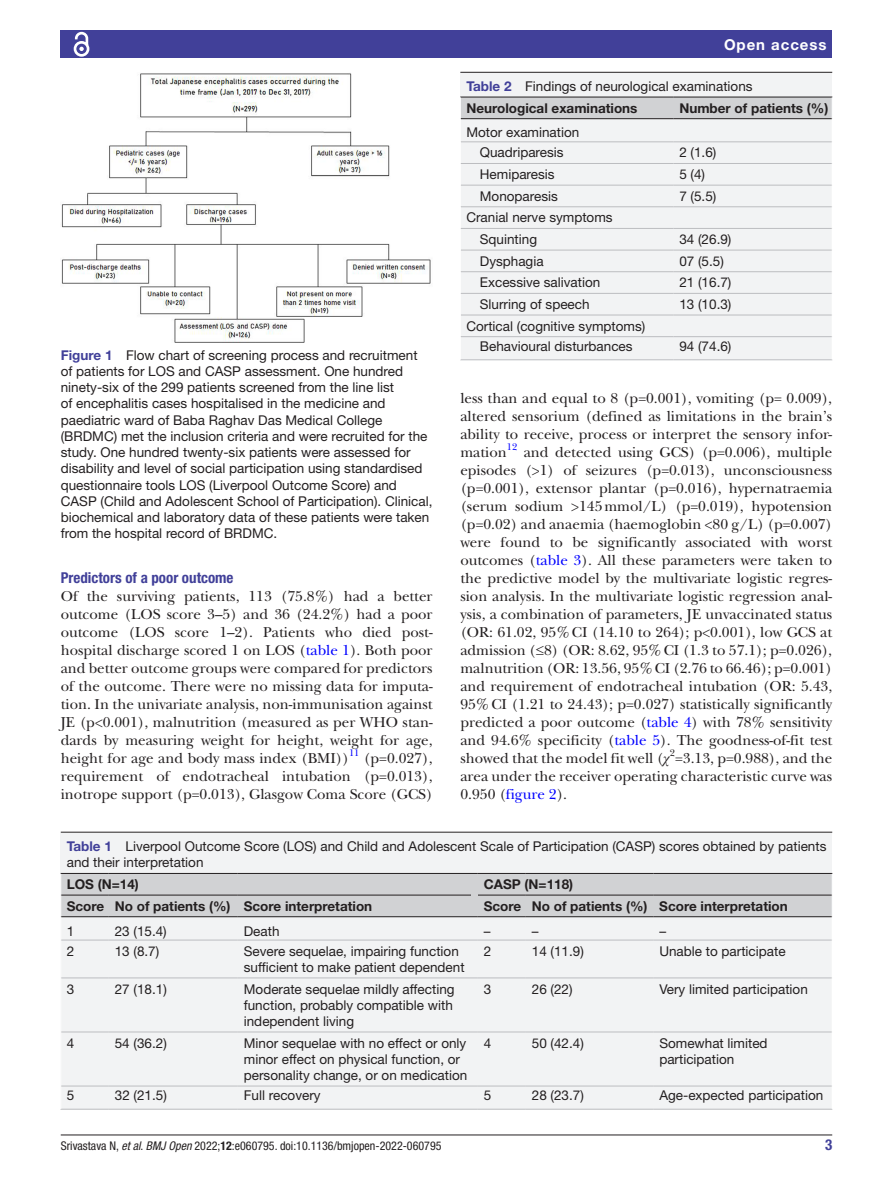
<style>
.page{position:relative;width:893px;height:1191px;background:#fff}
.page>*{position:absolute;margin:0;border:0;box-sizing:border-box;transform-origin:0 0}
.t1{font:15px/18px "New Baskerville";color:#231f20;text-align:justify}
.t2{font:700 condensed 15px "Helvetica Neue LT Std";color:#414099}
.t3{font:700 15px "Helvetica Neue LT Std";letter-spacing:.065em;color:#fff}
.t4{font:13.5px/16.2px "Helvetica Neue LT Std";color:#231f20}
.t5{font:700 13.5px "Helvetica Neue LT Std";color:#231f20}
.t6{font:condensed 12px "Helvetica Neue LT Std";color:#231f20}
.t7{font:9.9px "New Baskerville";color:#00f}
.t8{font:9.9px "New Baskerville";color:#231f20}
.s1{font-weight:700;color:#414099}
.s2{font-weight:700}
.s3{color:#00f}
.s4{font-family:"Times New Roman";font-style:italic}
.s5{font-style:italic}
</style>
<div class="page">
<hr style="left:61px;top:1134px;width:771px;height:1px;background:#231f20">
<div style="left:61px;top:31px;width:771px;height:27px;background:#414099"></div>
<svg style="left:73px;top:31px;width:17px;height:26px"></svg>
<img style="left:61px;top:73px;width:370px;height:269px">
<div style="left:61px;top:832px;width:771px;height:277px;background:#f2f3f4"></div>
<hr style="left:61px;top:831px;width:771px;height:1px;background:#231f20">
<hr style="left:61px;top:977px;width:48px;height:1px;background:#bcbdc0">
<hr style="left:109px;top:977px;width:129px;height:1px;background:#bcbdc0">
<hr style="left:238px;top:977px;width:240px;height:1px;background:#bcbdc0">
<hr style="left:478px;top:977px;width:48px;height:1px;background:#bcbdc0">
<hr style="left:526px;top:977px;width:127px;height:1px;background:#bcbdc0">
<hr style="left:653px;top:977px;width:179px;height:1px;background:#bcbdc0">
<hr style="left:61px;top:1031px;width:48px;height:1px;background:#bcbdc0">
<hr style="left:109px;top:1031px;width:129px;height:1px;background:#bcbdc0">
<hr style="left:238px;top:1031px;width:240px;height:1px;background:#bcbdc0">
<hr style="left:478px;top:1031px;width:48px;height:1px;background:#bcbdc0">
<hr style="left:526px;top:1031px;width:127px;height:1px;background:#bcbdc0">
<hr style="left:653px;top:1031px;width:179px;height:1px;background:#bcbdc0">
<hr style="left:61px;top:1085px;width:48px;height:1px;background:#bcbdc0">
<hr style="left:61px;top:1109px;width:48px;height:1px;background:#bcbdc0">
<hr style="left:109px;top:1085px;width:129px;height:1px;background:#bcbdc0">
<hr style="left:109px;top:1109px;width:129px;height:1px;background:#bcbdc0">
<hr style="left:238px;top:1085px;width:240px;height:1px;background:#bcbdc0">
<hr style="left:238px;top:1109px;width:240px;height:1px;background:#bcbdc0">
<hr style="left:478px;top:1085px;width:48px;height:1px;background:#bcbdc0">
<hr style="left:478px;top:1109px;width:48px;height:1px;background:#bcbdc0">
<hr style="left:526px;top:1085px;width:127px;height:1px;background:#bcbdc0">
<hr style="left:526px;top:1109px;width:127px;height:1px;background:#bcbdc0">
<hr style="left:653px;top:1085px;width:179px;height:1px;background:#bcbdc0">
<hr style="left:653px;top:1109px;width:179px;height:1px;background:#bcbdc0">
<svg style="left:60px;top:873px;width:773px;height:67px"></svg>
<div style="left:460px;top:73px;width:372px;height:287px;background:#f2f3f4"></div>
<hr style="left:460px;top:72px;width:372px;height:1px;background:#231f20">
<hr style="left:460px;top:359px;width:213px;height:1px;background:#bcbdc0">
<hr style="left:673px;top:359px;width:159px;height:1px;background:#bcbdc0">
<svg style="left:460px;top:97px;width:373px;height:262px"></svg>
<p class="t3" style="left:724px;top:35px;width:104px">Open access</p>
<p class="t4" style="left:466px;top:75px;width:288px;line-height:22px"><span class="s1">Table 2</span> Findings of neurological examinations<br><span class="s2">Neurological examinations</span></p>
<p class="t5" style="left:679px;top:99px;width:150px">Number of patients (%)</p>
<p class="t4" style="left:466px;top:122px;width:115px;line-height:20.1px;text-align:center">Motor examination<br>Quadriparesis</p>
<p class="t4" style="left:679px;top:144px;width:39px">2 (1.6)</p>
<p class="t4" style="left:61px;top:347px;width:373px"><span class="s1">Figure 1</span> Flow chart of screening process and recruitment of patients for LOS and CASP assessment. One hundred ninety-six of the 299 patients screened from the line list<br>of encephalitis cases hospitalised in the medicine and paediatric ward of Baba Raghav Das Medical College (BRDMC) met the inclusion criteria and were recruited for the study. One hundred twenty-six patients were assessed for disability and level of social participation using standardised questionnaire tools LOS (Liverpool Outcome Score) and CASP (Child and Adolescent School of Participation). Clinical, biochemical and laboratory data of these patients were taken from the hospital record of BRDMC.</p>
<p class="t2" style="left:61px;top:568px;width:174px">Predictors of a poor outcome</p>
<p class="t1" style="left:61px;top:587px;width:373px">Of the surviving patients, 113 (75.8%) had a better outcome (LOS score 3–5) and 36 (24.2%) had a poor outcome (LOS score 1–2). Patients who died post&shy;hospital discharge scored 1 on LOS (<span class="s3">table 1</span>). Both poor and better outcome groups were compared for predictors of the outcome. There were no missing data for imputa&shy;tion. In the univariate analysis, non-immunisation against JE (p&lt;0.001), malnutrition (measured as per WHO stan&shy;dards by measuring weight for height, weight for age, height for age and body mass index (BMI))</p>
<p class="t7" style="left:349px;top:747px;width:12px">11</p>
<p class="t1" style="left:61px;top:749px;width:373px;text-indent:303px">(p=0.027), requirement of endotracheal intubation (p=0.013), inotrope support (p=0.013), Glasgow Coma Score (GCS)</p>
<p class="t4" style="left:480px;top:166px;width:76px">Hemiparesis</p>
<p class="t4" style="left:679px;top:166px;width:27px">5 (4)</p>
<p class="t4" style="left:480px;top:188px;width:80px">Monoparesis</p>
<p class="t4" style="left:679px;top:188px;width:39px">7 (5.5)</p>
<p class="t4" style="left:480px;top:207px;width:134px;line-height:21.6px;text-indent:-14px">Cranial nerve symptoms<br>Squinting</p>
<p class="t4" style="left:679px;top:231px;width:54px">34 (26.9)</p>
<p class="t4" style="left:480px;top:253px;width:65px">Dysphagia</p>
<p class="t4" style="left:679px;top:253px;width:46px">07 (5.5)</p>
<p class="t4" style="left:480px;top:274px;width:122px">Excessive salivation</p>
<p class="t4" style="left:679px;top:274px;width:54px">21 (16.7)</p>
<p class="t4" style="left:480px;top:296px;width:111px">Slurring of speech</p>
<p class="t4" style="left:679px;top:296px;width:54px">13 (10.3)</p>
<p class="t4" style="left:466px;top:316px;width:181px;line-height:20.1px;text-align:center">Cortical (cognitive symptoms)<br>Behavioural disturbances</p>
<p class="t4" style="left:679px;top:338px;width:54px">94 (74.6)</p>
<p class="t1" style="left:460px;top:389px;width:373px">less than and equal to 8 (p=0.001), vomiting (p= 0.009), altered sensorium (defined as limitations in the brain’s ability to receive, process or interpret the sensory infor&shy;mation</p>
<p class="t7" style="left:507px;top:441px;width:12px">12</p>
<p class="t1" style="left:460px;top:443px;width:373px;text-indent:63px">and detected using GCS) (p=0.006), multiple episodes (&gt;1) of seizures (p=0.013), unconsciousness (p=0.001), extensor plantar (p=0.016), hypernatraemia (serum sodium &gt;145mmol/L) (p=0.019), hypotension (p=0.02) and anaemia (haemoglobin &lt;80 g/L) (p=0.007) were found to be significantly associated with worst outcomes (<span class="s3">table 3</span>). All these parameters were taken to the predictive model by the multivariate logistic regres&shy;sion analysis. In the multivariate logistic regression anal&shy;ysis, a combination of parameters, JE unvaccinated status (OR: 61.02, 95%CI (14.10 to 264); p&lt;0.001), low GCS at admission (≤8) (OR: 8.62, 95%CI (1.3 to 57.1); p=0.026), malnutrition (OR: 13.56, 95%CI (2.76 to 66.46); p=0.001) and requirement of endotracheal intubation (OR: 5.43, 95%CI (1.21 to 24.43); p=0.027) statistically significantly predicted a poor outcome (<span class="s3">table 4</span>) with 78% sensitivity and 94.6% specificity (<span class="s3">table 5</span>). The goodness-of-fit test showed that the model fit well (<span class="s4">χ</span> =3.13, p=0.988), and the</p>
<p class="t8" style="left:670px;top:747px;width:7px">2</p>
<p class="t1" style="left:460px;top:767px;width:373px">area under the receiver operating characteristic curve was<br>0.950 (<span class="s3">figure 2</span>).</p>
<p class="t4" style="left:67px;top:837px;width:761px"><span class="s1">Table 1</span> Liverpool Outcome Score (LOS) and Child and Adolescent Scale of Participation (CASP) scores obtained by patients and their interpretation</p>
<p class="t5" style="left:67px;top:876px;width:74px">LOS (N=14)</p>
<p class="t5" style="left:484px;top:876px;width:91px">CASP (N=118)</p>
<p class="t5" style="left:67px;top:897px;width:307px">Score No of patients (%) Score interpretation</p>
<p class="t5" style="left:484px;top:897px;width:306px">Score No of patients (%) Score interpretation</p>
<p class="t4" style="left:67px;top:922px;width:9px">1</p>
<p class="t4" style="left:115px;top:922px;width:54px">23 (15.4)</p>
<p class="t4" style="left:244px;top:922px;width:37px">Death</p>
<p class="t4" style="left:484px;top:922px;width:8px">–</p>
<p class="t4" style="left:532px;top:922px;width:8px">–</p>
<p class="t4" style="left:659px;top:922px;width:8px">–</p>
<p class="t4" style="left:67px;top:942px;width:9px">2</p>
<p class="t4" style="left:115px;top:942px;width:46px">13 (8.7)</p>
<p class="t4" style="left:244px;top:942px;width:222px">Severe sequelae, impairing function sufficient to make patient dependent</p>
<p class="t4" style="left:484px;top:942px;width:9px">2</p>
<p class="t4" style="left:532px;top:942px;width:54px">14 (11.9)</p>
<p class="t4" style="left:659px;top:942px;width:128px">Unable to participate</p>
<p class="t4" style="left:67px;top:980px;width:9px">3</p>
<p class="t4" style="left:115px;top:980px;width:54px">27 (18.1)</p>
<p class="t4" style="left:244px;top:980px;width:212px">Moderate sequelae mildly affecting function, probably compatible with independent living</p>
<p class="t4" style="left:484px;top:980px;width:9px">3</p>
<p class="t4" style="left:532px;top:980px;width:42px">26 (22)</p>
<p class="t4" style="left:659px;top:980px;width:150px">Very limited participation</p>
<p class="t4" style="left:67px;top:1034px;width:9px">4</p>
<p class="t4" style="left:115px;top:1034px;width:54px">54 (36.2)</p>
<p class="t4" style="left:244px;top:1034px;width:225px">Minor sequelae with no effect or only minor effect on physical function, or personality change, or on medication</p>
<p class="t4" style="left:484px;top:1034px;width:9px">4</p>
<p class="t4" style="left:532px;top:1034px;width:54px">50 (42.4)</p>
<p class="t4" style="left:659px;top:1034px;width:110px">Somewhat limited participation</p>
<p class="t4" style="left:67px;top:1087px;width:9px">5</p>
<p class="t4" style="left:115px;top:1087px;width:54px">32 (21.5)</p>
<p class="t4" style="left:244px;top:1087px;width:78px">Full recovery</p>
<p class="t4" style="left:484px;top:1087px;width:9px">5</p>
<p class="t4" style="left:532px;top:1087px;width:54px">28 (23.7)</p>
<p class="t4" style="left:659px;top:1087px;width:166px">Age-expected participation</p>
<p class="t6" style="left:61px;top:1138px;width:382px">Srivastava N, <span class="s5">et al</span>. <span class="s5">BMJ Open</span> 2022;<span class="s2">12</span>:e060795. doi:10.1136/bmjopen-2022-060795</p>
<p class="t2" style="left:825px;top:1135px;width:9px">3</p>
</div>
